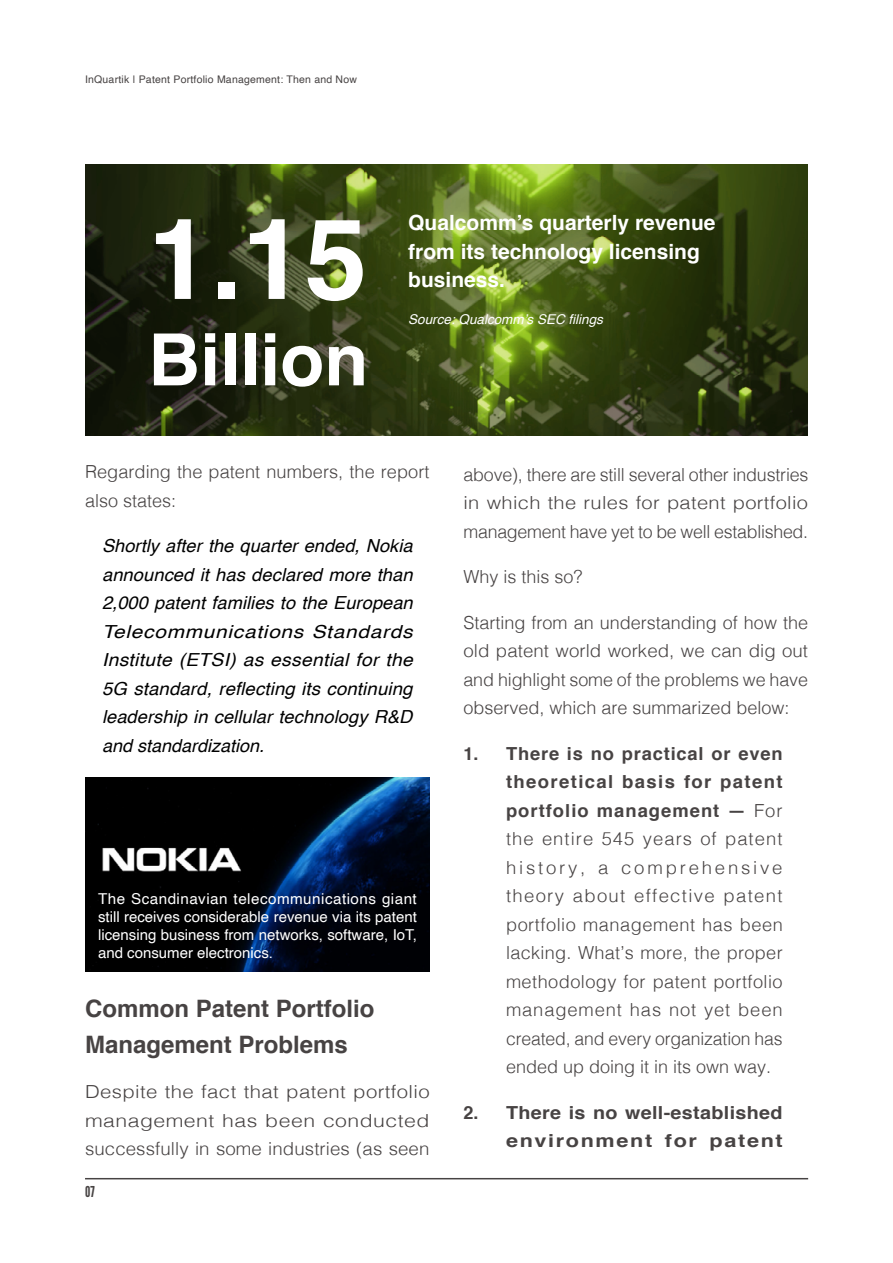
<style>
.page{position:relative;width:893px;height:1263px;background:#fff}
.page>*{position:absolute;margin:0;border:0;box-sizing:border-box;transform-origin:0 0}
.t1{font:700 112.5px "Helvetica";color:#fff}
.t2{font:700 72px "Helvetica";color:#fff}
.t3{font:700 24px/36px "Helvetica";color:#474343}
.t4{font:700 21px/28.5px "Helvetica";color:#fff}
.t5{font:300 18px/28.5px "Helvetica";color:#474343;text-align:justify}
.t6{font:italic 18px/28.5px "Helvetica";letter-spacing:.005em;color:#000;text-align:justify}
.t7{font:300 18px/28.5px "Helvetica";color:#474343;text-align:justify;scale:1.13 1}
.t8{font:700 18px/28.5px "Helvetica";letter-spacing:.015em;color:#474343;text-align:right}
.t9{font:15px/18px "Helvetica";color:#fff;text-align:justify}
.t10{font:15px "League Gothic";color:#474343}
.t11{font:italic 13.5px "Helvetica";color:#fff}
.t12{font:10.5px "Helvetica";letter-spacing:.02em;color:#474343}
.s1{font-weight:700}
</style>
<div class="page">
<hr style="left:85px;top:1178px;width:723px;height:1px;background:#474343">
<img style="left:85px;top:777px;width:345px;height:194px">
<img style="left:85px;top:164px;width:723px;height:272px">
<p class="t12" style="left:85px;top:71px;width:274px">InQuartik | Patent Portfolio Management: Then and Now</p>
<h1 class="t1" style="left:148px;top:169px;width:220px">1.15</h1>
<h2 class="t2" style="left:148px;top:302px;width:222px">Billion</h2>
<p class="t4" style="left:408px;top:209px;width:309px">Qualcomm’s quarterly revenue from its technology licensing business.</p>
<p class="t11" style="left:408px;top:308px;width:196px">Source: Qualcomm’s SEC filings</p>
<p class="t5" style="left:85px;top:456px;width:346px">Regarding the patent numbers, the report also states:</p>
<p class="t6" style="left:102px;top:532px;width:312px">Shortly after the quarter ended, Nokia announced it has declared more than 2,000 patent families to the European Telecommunications Standards Institute (ETSI) as essential for the 5G standard, reflecting its continuing leadership in cellular technology R&amp;D and standardization.</p>
<p class="t9" style="left:98px;top:891px;width:320px">The Scandinavian telecommunications giant still receives considerable revenue via its patent licensing business from networks, software, IoT, and consumer electronics.</p>
<h3 class="t3" style="left:85px;top:991px;width:291px">Common Patent Portfolio<br>Management Problems</h3>
<p class="t7" style="left:85px;top:1076px;width:306px">Despite the fact that patent portfolio management has been conducted successfully in some industries (as seen</p>
<p class="t10" style="left:85px;top:1183px;width:11px">07</p>
<p class="t5" style="left:463px;top:459px;width:346px">above), there are still several other industries in which the rules for patent portfolio management have yet to be well established.</p>
<p class="t5" style="left:463px;top:561px;width:121px">Why is this so?</p>
<p class="t5" style="left:463px;top:607px;width:346px">Starting from an understanding of how the old patent world worked, we can dig out and highlight some of the problems we have observed, which are summarized below:</p>
<p class="t5" style="left:506px;top:738px;width:278px;text-indent:-43px"><span class="s1">1. There is no practical or even theoretical basis for patent portfolio management —</span> For the entire 545 years of patent history, a comprehensive theory about effective patent portfolio management has been lacking. What’s more, the proper methodology for patent portfolio management has not yet been created, and every organization has ended up doing it in its own way.</p>
<p class="t8" style="left:463px;top:1098px;width:321px">2. There is no well-established environment for patent</p>
</div>
